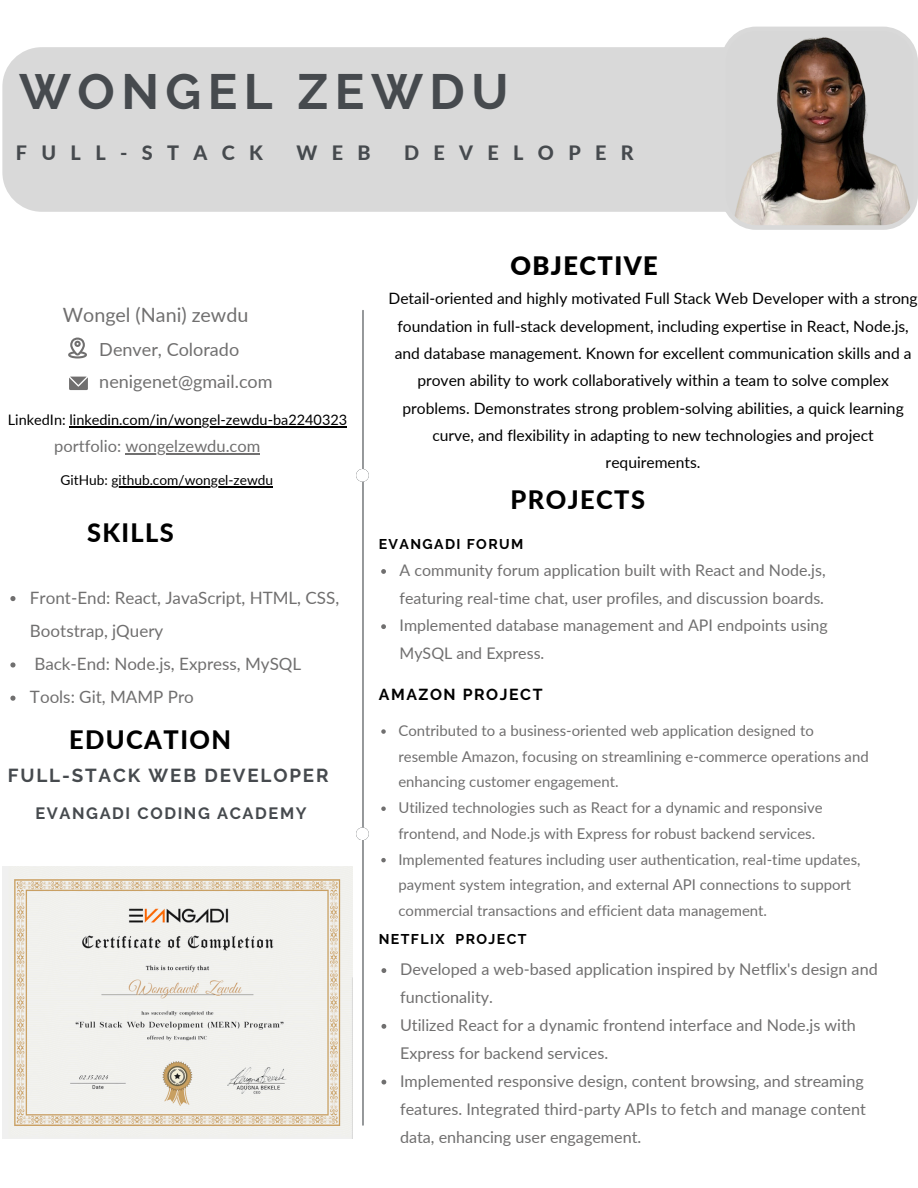
<style>
.page{position:relative;width:918px;height:1188px;background:#fff}
.page>*{position:absolute;margin:0;border:0;box-sizing:border-box;transform-origin:0 0}
.t1{font:700 49.35px "Raleway";letter-spacing:.13em;color:#464a4e}
.t2{font:800 25.35px "Lato";letter-spacing:.055em;color:#000}
.t3{font:900 25.35px "Lato";letter-spacing:.055em;color:#000}
.t4{font:800 19.8px "Lato";letter-spacing:.725em;color:#464a4e}
.t5{font:19.65px "Lato";color:#706f6f}
.t6{font:700 18.75px "Raleway";letter-spacing:.1em;color:#464a4e}
.t7{font:18px "Lato";color:#706f6f}
.t8{font:16.95px/33.2px "Lato";color:#706f6f}
.t9{font:16.5px "Lato";color:#706f6f}
.t10{font:700 16.35px "Raleway";letter-spacing:.1em;color:#464a4e}
.t11{font:16.2px/27.9px "Lato";color:#706f6f}
.t12{font:16.05px/27.6px "Lato";color:#706f6f}
.t13{font:700 15.9px "Raleway";letter-spacing:.1em;color:#000}
.t14{font:15.6px/27.3px "Lato";color:#000;text-align:center}
.t15{font:14.85px/25.7px "Lato";color:#706f6f}
.t16{font:14.55px "Lato";color:#000}
.t17{font:700 14.1px "Raleway";letter-spacing:.1em;color:#000}
.t18{font:13.65px "Lato";color:#000}
</style>
<div class="page">
<svg style="left:69px;top:377px;width:19px;height:13px"></svg>
<svg style="left:68px;top:338px;width:19px;height:21px"></svg>
<hr style="left:362px;top:310px;width:2px;height:815px;background:#464a4e">
<div style="left:356px;top:469px;width:13px;height:13px;background:#fff;border-radius:50%"></div>
<svg style="left:356px;top:827px;width:13px;height:13px"></svg>
<div style="left:356px;top:828px;width:13px;height:12px;background:#fff;border-radius:50%"></div>
<div style="left:2px;top:47px;width:768px;height:165px;background:#d9d9d9;border-radius:39px"></div>
<svg style="left:724px;top:27px;width:194px;height:203px"></svg>
<img style="left:2px;top:866px;width:350px;height:272px">
<svg style="left:10px;top:596px;width:6px;height:5px"></svg>
<svg style="left:10px;top:662px;width:6px;height:6px"></svg>
<svg style="left:10px;top:696px;width:6px;height:5px"></svg>
<hr style="left:125px;top:453px;width:135px;height:1px;background:#706f6f">
<svg style="left:381px;top:569px;width:5px;height:5px"></svg>
<svg style="left:381px;top:624px;width:5px;height:5px"></svg>
<svg style="left:381px;top:729px;width:5px;height:5px"></svg>
<svg style="left:381px;top:806px;width:5px;height:5px"></svg>
<svg style="left:381px;top:858px;width:5px;height:4px"></svg>
<svg style="left:381px;top:968px;width:5px;height:5px"></svg>
<svg style="left:381px;top:1024px;width:5px;height:5px"></svg>
<svg style="left:381px;top:1080px;width:5px;height:5px"></svg>
<hr style="left:69px;top:426px;width:278px;height:1px;background:#000">
<hr style="left:111px;top:486px;width:162px;height:1px;background:#000">
<h2 class="t1" style="left:19px;top:62px;width:491px">WONGEL ZEWDU</h2>
<h3 class="t4" style="left:16px;top:140px;width:249px">FULL-STACK</h3>
<h3 class="t4" style="left:296px;top:140px;width:76px">WEB</h3>
<h3 class="t4" style="left:404px;top:140px;width:231px">DEVELOPER</h3>
<h4 class="t5" style="left:63px;top:302px;width:187px">Wongel (Nani) zewdu</h4>
<p class="t7" style="left:99px;top:339px;width:141px">Denver, Colorado</p>
<p class="t7" style="left:99px;top:370px;width:175px">nenigenet@gmail.com</p>
<h5 class="t16" style="left:8px;top:411px;width:341px">LinkedIn: linkedin.com/in/wongel-zewdu-ba2240323</h5>
<h6 class="t9" style="left:54px;top:435px;width:208px">portfolio: wongelzewdu.com</h6>
<p class="t18" style="left:61px;top:472px;width:214px">GitHub: github.com/wongel-zewdu</p>
<h4 class="t2" style="left:87px;top:517px;width:88px">SKILLS</h4>
<h6 class="t8" style="left:30px;top:581px;width:311px">Front-End: React, JavaScript, HTML, CSS,<br>Bootstrap, jQuery</h6>
<h4 class="t8" style="left:34px;top:647px;width:268px">Back-End: Node.js, Express, MySQL</h4>
<p class="t8" style="left:30px;top:680px;width:165px">Tools: Git, MAMP Pro</p>
<h2 class="t2" style="left:69px;top:724px;width:164px">EDUCATION</h2>
<p class="t6" style="left:8px;top:764px;width:322px">FULL-STACK WEB DEVELOPER</p>
<h3 class="t10" style="left:35px;top:804px;width:273px">EVANGADI CODING ACADEMY</h3>
<h2 class="t3" style="left:510px;top:250px;width:149px">OBJECTIVE</h2>
<p class="t14" style="left:389px;top:285px;width:531px">Detail-oriented and highly motivated Full Stack Web Developer with a strong foundation in full-stack development, including expertise in React, Node.js, and database management. Known for excellent communication skills and a proven ability to work collaboratively within a team to solve complex problems. Demonstrates strong problem-solving abilities, a quick learning curve, and flexibility in adapting to new technologies and project requirements.</p>
<h2 class="t2" style="left:510px;top:484px;width:136px">PROJECTS</h2>
<p class="t17" style="left:379px;top:535px;width:146px">EVANGADI FORUM</p>
<p class="t12" style="left:400px;top:556px;width:428px">A community forum application built with React and Node.js, featuring real-time chat, user profiles, and discussion boards.</p>
<p class="t12" style="left:400px;top:611px;width:430px">Implemented database management and API endpoints using<br>MySQL and Express.</p>
<p class="t13" style="left:379px;top:685px;width:165px">AMAZON PROJECT</p>
<p class="t15" style="left:398px;top:717px;width:472px">Contributed to a business-oriented web application designed to resemble Amazon, focusing on streamlining e-commerce operations and enhancing customer engagement.</p>
<p class="t15" style="left:398px;top:795px;width:426px">Utilized technologies such as React for a dynamic and responsive frontend, and Node.js with Express for robust backend services.</p>
<p class="t15" style="left:398px;top:846px;width:464px">Implemented features including user authentication, real-time updates, payment system integration, and external API connections to support commercial transactions and efficient data management.</p>
<h5 class="t17" style="left:379px;top:931px;width:149px">NETFLIX PROJECT</h5>
<p class="t11" style="left:400px;top:955px;width:479px">Developed a web-based application inspired by Netflix's design and functionality.</p>
<p class="t11" style="left:400px;top:1011px;width:457px">Utilized React for a dynamic frontend interface and Node.js with<br>Express for backend services.</p>
<p class="t11" style="left:400px;top:1067px;width:467px">Implemented responsive design, content browsing, and streaming features. Integrated third-party APIs to fetch and manage content data, enhancing user engagement.</p>
</div>
